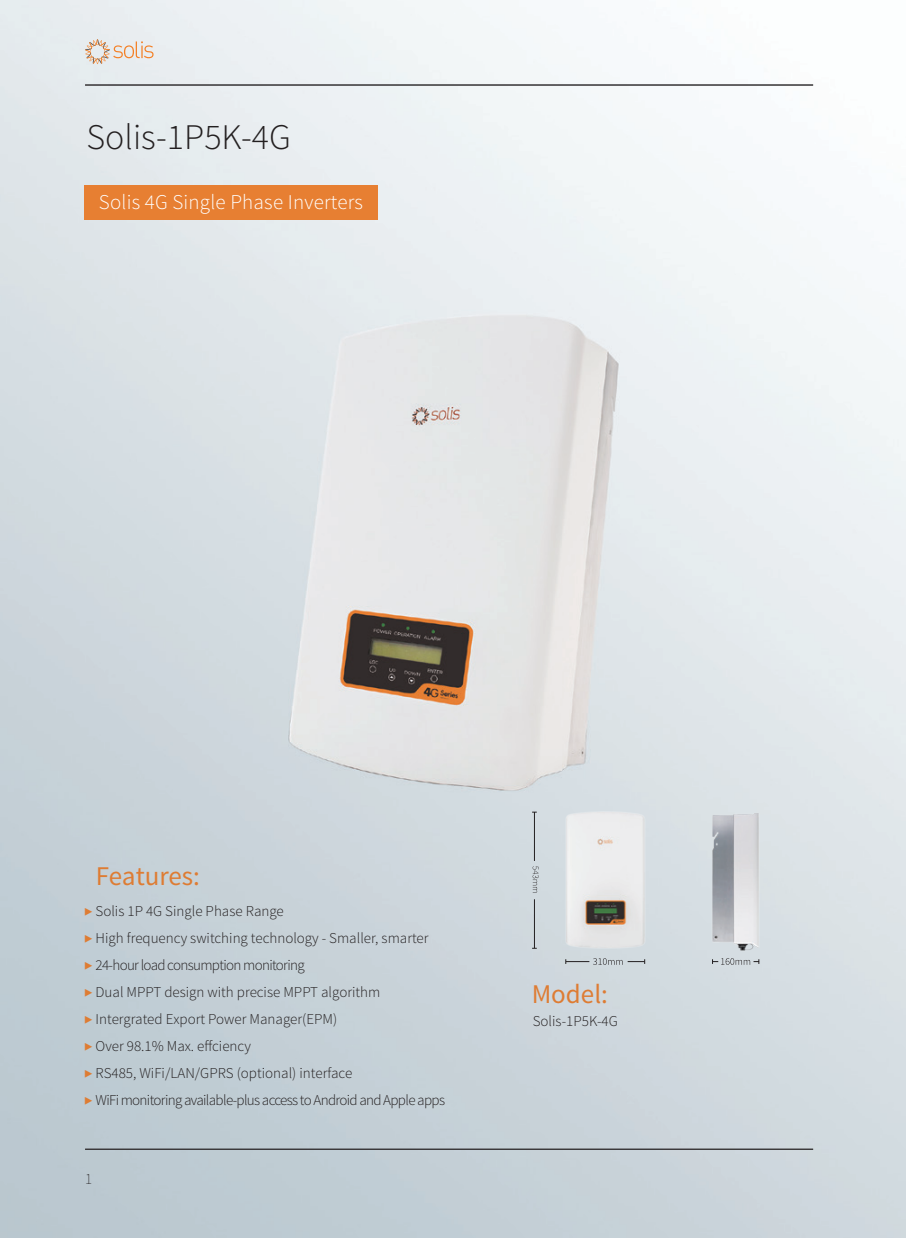
<style>
.page{position:relative;width:906px;height:1238px;background:#fff}
.page>*{position:absolute;margin:0;border:0;box-sizing:border-box;transform-origin:0 0}
.t1{font:300 36px "Source Sans Pro";color:#231f20}
.t2{font:27px "Source Sans Pro";color:#de7c33}
.t3{font:300 21px "Source Sans Pro";letter-spacing:.01em;color:#fff}
.t4{font:300 15px/27px "Source Sans Pro";color:#231f20}
.t5{font:200 13.5px "Source Han Sans SC";color:#231f20}
.s1{color:#de7c33}
</style>
<div class="page">
<img style="left:0;top:0;width:906px;height:1237px">
<svg style="left:85px;top:39px;width:68px;height:25px;background:#e5d7cb"></svg>
<hr style="left:85px;top:1148px;width:728px;height:1px;background:#231f20">
<hr style="left:85px;top:85px;width:728px;height:1px;background:#231f20">
<div style="left:84px;top:185px;width:294px;height:34px;background:#e77f32"></div>
<hr style="left:534px;top:899px;width:1px;height:49px;background:#231f20">
<hr style="left:534px;top:812px;width:1px;height:48px;background:#231f20">
<img style="left:707px;top:813px;width:54px;height:141px">
<img style="left:556px;top:802px;width:100px;height:156px">
<svg style="left:712px;top:958px;width:47px;height:6px"></svg>
<svg style="left:565px;top:958px;width:80px;height:6px"></svg>
<svg style="left:532px;top:866px;width:6px;height:26px"></svg>
<h1 class="t1" style="left:86px;top:116px;width:206px">Solis-1P5K-4G</h1>
<h3 class="t3" style="left:99px;top:190px;width:266px">Solis 4G Single Phase Inverters</h3>
<h2 class="t2" style="left:96px;top:858px;width:105px">Features:</h2>
<p class="t4" style="left:84px;top:897px;width:362px"><span class="s1">▶</span> Solis 1P 4G Single Phase Range<br><span class="s1">▶</span> High frequency switching technology - Smaller, smarter<br><span class="s1">▶</span> 24-hour load consumption monitoring<br><span class="s1">▶</span> Dual MPPT design with precise MPPT algorithm<br><span class="s1">▶</span> Intergrated Export Power Manager(EPM)<br><span class="s1">▶</span> Over 98.1% Max. effciency<br><span class="s1">▶</span> RS485, WiFi/LAN/GPRS (optional) interface<br><span class="s1">▶</span> WiFi monitoring available-plus access to Android and Apple apps</p>
<p class="t5" style="left:85px;top:1171px;width:9px">1</p>
<h2 class="t2" style="left:531px;top:977px;width:78px">Model:</h2>
<p class="t4" style="left:533px;top:1007px;width:87px">Solis-1P5K-4G</p>
</div>
